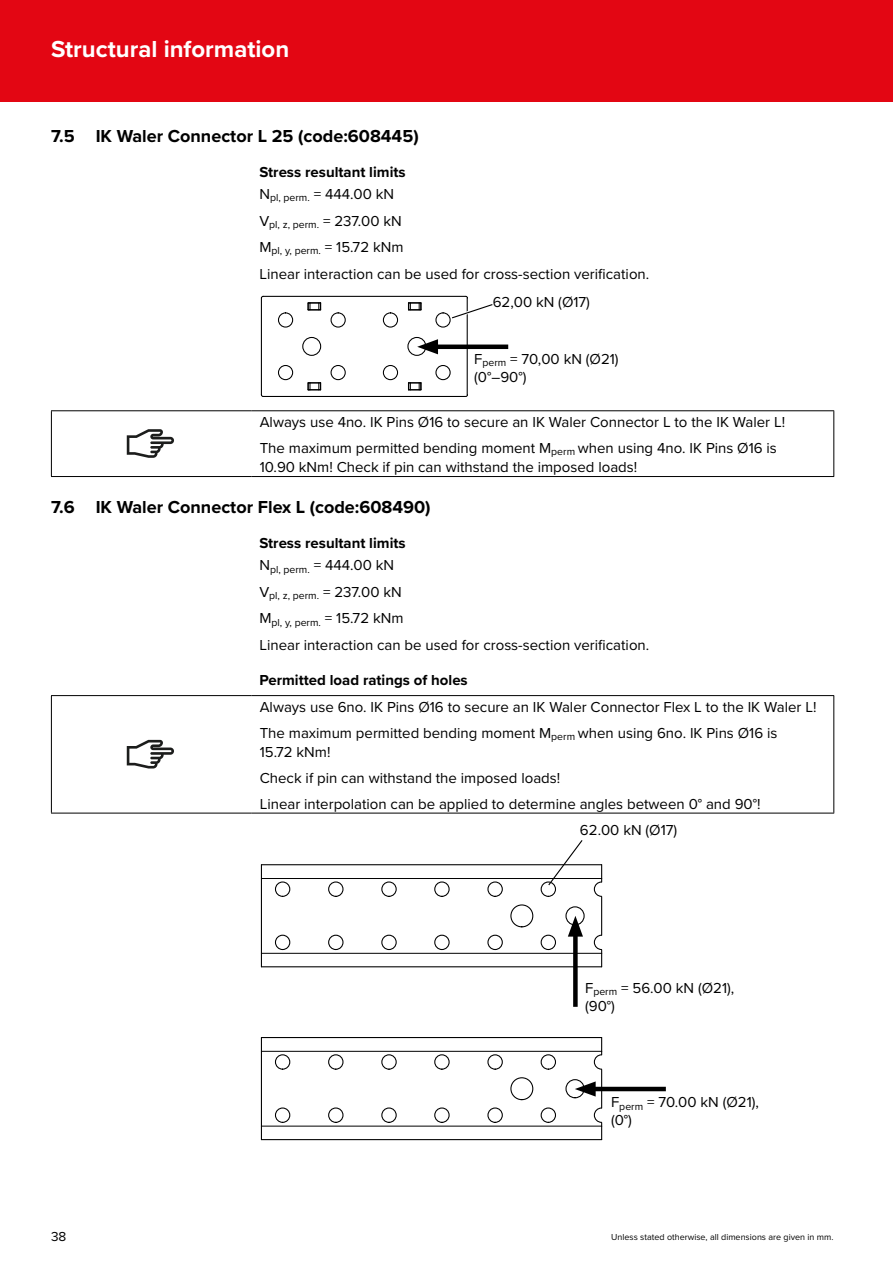
<style>
.page{position:relative;width:893px;height:1263px;background:#fff}
.page>*{position:absolute;margin:0;border:0;box-sizing:border-box;transform-origin:0 0}
.t1{font:700 24px "Proxima Nova";color:#fff}
.t2{font:700 18px "Proxima Nova";color:#000}
.Safety_Text{font:15px/18px "Proxima Nova";color:#000}
.Bodytext{font:15px "Proxima Nova";color:#000}
.Subheading{font:700 15px "Proxima Nova";color:#000}
.t3{font:13.5px "Proxima Nova";color:#000}
.t4{font:9px "Proxima Nova";color:#000}
</style>
<div class="page">
<div style="left:0;top:0;width:893px;height:102px;background:#e30613"></div>
<div style="left:407px;top:337px;width:19px;height:19px;border:1px solid #000;border-radius:50%"></div>
<div style="left:302px;top:337px;width:19px;height:19px;border:1px solid #000;border-radius:50%"></div>
<div style="left:331px;top:365px;width:15px;height:15px;border:1px solid #000;border-radius:50%"></div>
<div style="left:435px;top:365px;width:16px;height:15px;border:1px solid #000;border-radius:50%"></div>
<div style="left:331px;top:312px;width:15px;height:16px;border:1px solid #000;border-radius:50%"></div>
<div style="left:435px;top:312px;width:16px;height:16px;border:1px solid #000;border-radius:50%"></div>
<div style="left:383px;top:312px;width:15px;height:16px;border:1px solid #000;border-radius:50%"></div>
<div style="left:278px;top:312px;width:15px;height:16px;border:1px solid #000;border-radius:50%"></div>
<div style="left:383px;top:365px;width:15px;height:15px;border:1px solid #000;border-radius:50%"></div>
<div style="left:278px;top:365px;width:15px;height:15px;border:1px solid #000;border-radius:50%"></div>
<hr style="left:263px;top:296px;width:203px;height:1px;background:#000">
<hr style="left:261px;top:298px;width:1px;height:97px;background:#000">
<hr style="left:263px;top:396px;width:203px;height:1px;background:#000">
<hr style="left:467px;top:298px;width:1px;height:97px;background:#000">
<svg style="left:408px;top:302px;width:14px;height:9px"></svg>
<svg style="left:307px;top:302px;width:14px;height:9px"></svg>
<svg style="left:408px;top:382px;width:14px;height:9px"></svg>
<svg style="left:307px;top:382px;width:14px;height:9px"></svg>
<div style="left:430px;top:344px;width:78px;height:5px;background:#000"></div>
<svg style="left:417px;top:339px;width:21px;height:15px"></svg>
<svg style="left:448px;top:295px;width:45px;height:26px"></svg>
<hr style="left:251px;top:476px;width:583px;height:1px;background:#000">
<hr style="left:51px;top:476px;width:200px;height:1px;background:#000">
<hr style="left:51px;top:410px;width:200px;height:1px;background:#000">
<hr style="left:51px;top:411px;width:1px;height:65px;background:#000">
<hr style="left:251px;top:410px;width:583px;height:1px;background:#000">
<hr style="left:833px;top:411px;width:1px;height:65px;background:#000">
<svg style="left:127px;top:429px;width:47px;height:29px"></svg>
<hr style="left:251px;top:813px;width:583px;height:1px;background:#000">
<hr style="left:51px;top:813px;width:200px;height:1px;background:#000">
<hr style="left:51px;top:695px;width:200px;height:1px;background:#000">
<hr style="left:51px;top:696px;width:1px;height:117px;background:#000">
<hr style="left:251px;top:695px;width:583px;height:1px;background:#000">
<hr style="left:833px;top:696px;width:1px;height:117px;background:#000">
<svg style="left:127px;top:740px;width:47px;height:28px"></svg>
<div style="left:510px;top:904px;width:23px;height:23px;border:1px solid #000;border-radius:50%"></div>
<div style="left:565px;top:906px;width:20px;height:19px;border:1px solid #000;border-radius:50%"></div>
<div style="left:328px;top:881px;width:15px;height:16px;border:1px solid #000;border-radius:50%"></div>
<div style="left:434px;top:881px;width:16px;height:16px;border:1px solid #000;border-radius:50%"></div>
<div style="left:541px;top:881px;width:15px;height:16px;border:1px solid #000;border-radius:50%"></div>
<div style="left:275px;top:935px;width:15px;height:15px;border:1px solid #000;border-radius:50%"></div>
<div style="left:381px;top:935px;width:16px;height:15px;border:1px solid #000;border-radius:50%"></div>
<div style="left:487px;top:935px;width:16px;height:15px;border:1px solid #000;border-radius:50%"></div>
<div style="left:541px;top:935px;width:15px;height:15px;border:1px solid #000;border-radius:50%"></div>
<div style="left:434px;top:935px;width:16px;height:15px;border:1px solid #000;border-radius:50%"></div>
<div style="left:328px;top:935px;width:15px;height:15px;border:1px solid #000;border-radius:50%"></div>
<div style="left:487px;top:881px;width:16px;height:16px;border:1px solid #000;border-radius:50%"></div>
<div style="left:381px;top:881px;width:16px;height:16px;border:1px solid #000;border-radius:50%"></div>
<div style="left:275px;top:881px;width:15px;height:16px;border:1px solid #000;border-radius:50%"></div>
<hr style="left:601px;top:896px;width:1px;height:39px;background:#000">
<hr style="left:261px;top:878px;width:1px;height:75px;background:#000">
<svg style="left:593px;top:865px;width:10px;height:32px"></svg>
<svg style="left:593px;top:934px;width:10px;height:33px"></svg>
<hr style="left:261px;top:878px;width:341px;height:1px;background:#000">
<hr style="left:261px;top:953px;width:341px;height:1px;background:#000">
<hr style="left:261px;top:864px;width:341px;height:1px;background:#000">
<svg style="left:261px;top:954px;width:1px;height:12px"></svg>
<svg style="left:261px;top:865px;width:1px;height:13px"></svg>
<hr style="left:261px;top:966px;width:341px;height:1px;background:#000">
<div style="left:573px;top:928px;width:5px;height:79px;background:#000"></div>
<svg style="left:568px;top:916px;width:15px;height:21px"></svg>
<svg style="left:547px;top:840px;width:37px;height:46px"></svg>
<div style="left:510px;top:1077px;width:23px;height:23px;border:1px solid #000;border-radius:50%"></div>
<div style="left:565px;top:1079px;width:20px;height:19px;border:1px solid #000;border-radius:50%"></div>
<div style="left:328px;top:1054px;width:15px;height:16px;border:1px solid #000;border-radius:50%"></div>
<div style="left:434px;top:1054px;width:16px;height:16px;border:1px solid #000;border-radius:50%"></div>
<div style="left:541px;top:1054px;width:15px;height:16px;border:1px solid #000;border-radius:50%"></div>
<div style="left:275px;top:1107px;width:15px;height:16px;border:1px solid #000;border-radius:50%"></div>
<div style="left:381px;top:1107px;width:16px;height:16px;border:1px solid #000;border-radius:50%"></div>
<div style="left:487px;top:1107px;width:16px;height:16px;border:1px solid #000;border-radius:50%"></div>
<div style="left:541px;top:1107px;width:15px;height:16px;border:1px solid #000;border-radius:50%"></div>
<div style="left:434px;top:1107px;width:16px;height:16px;border:1px solid #000;border-radius:50%"></div>
<div style="left:328px;top:1107px;width:15px;height:16px;border:1px solid #000;border-radius:50%"></div>
<div style="left:487px;top:1054px;width:16px;height:16px;border:1px solid #000;border-radius:50%"></div>
<div style="left:381px;top:1054px;width:16px;height:16px;border:1px solid #000;border-radius:50%"></div>
<div style="left:275px;top:1054px;width:15px;height:16px;border:1px solid #000;border-radius:50%"></div>
<hr style="left:601px;top:1069px;width:1px;height:39px;background:#000">
<hr style="left:261px;top:1051px;width:1px;height:75px;background:#000">
<svg style="left:593px;top:1037px;width:10px;height:33px"></svg>
<svg style="left:593px;top:1107px;width:10px;height:32px"></svg>
<hr style="left:261px;top:1051px;width:341px;height:1px;background:#000">
<hr style="left:261px;top:1126px;width:341px;height:1px;background:#000">
<hr style="left:261px;top:1037px;width:341px;height:1px;background:#000">
<svg style="left:261px;top:1127px;width:1px;height:12px"></svg>
<svg style="left:261px;top:1038px;width:1px;height:13px"></svg>
<hr style="left:261px;top:1139px;width:341px;height:1px;background:#000">
<hr style="left:587px;top:1087px;width:79px;height:4px;background:#000">
<svg style="left:575px;top:1081px;width:21px;height:15px"></svg>
<h1 class="t1" style="left:51px;top:31px;width:240px">Structural information</h1>
<p class="t2" style="left:51px;top:122px;width:369px">7.5 IK Waler Connector L 25 (code:608445)</p>
<p class="Subheading" style="left:259px;top:161px;width:148px">Stress resultant limits</p>
<p class="Bodytext" style="left:259px;top:183px;width:136px">N<sub>pl,</sub> <sub>perm.</sub> = 444.00 kN</p>
<p class="Bodytext" style="left:259px;top:209px;width:144px">V<sub>pl,</sub> <sub>z,</sub> <sub>perm.</sub> = 237.00 kN</p>
<p class="Bodytext" style="left:259px;top:236px;width:146px">M<sub>pl,</sub> <sub>y,</sub> <sub>perm.</sub> = 15.72 kNm</p>
<p class="Bodytext" style="left:259px;top:262px;width:391px">Linear interaction can be used for cross-section verification.</p>
<p class="Safety_Text" style="left:493px;top:293px;width:99px">62,00 kN (Ø17)</p>
<p class="Safety_Text" style="left:474px;top:349px;width:146px">F<sub>perm</sub> = 70,00 kN (Ø21) (0°–90°)</p>
<p class="Safety_Text" style="left:260px;top:412px;width:527px">Always use 4no. IK Pins Ø16 to secure an IK Waler Connector L to the IK Waler L!</p>
<p class="Safety_Text" style="left:260px;top:437px;width:519px;line-height:19.5px">The maximum permitted bending moment M<sub>perm</sub> when using 4no. IK Pins Ø16 is<br>10.90 kNm! Check if pin can withstand the imposed loads!</p>
<p class="t2" style="left:51px;top:494px;width:381px">7.6 IK Waler Connector Flex L (code:608490)</p>
<p class="Subheading" style="left:259px;top:532px;width:148px">Stress resultant limits</p>
<p class="Bodytext" style="left:259px;top:554px;width:136px">N<sub>pl,</sub> <sub>perm.</sub> = 444.00 kN</p>
<p class="Bodytext" style="left:259px;top:581px;width:144px">V<sub>pl,</sub> <sub>z,</sub> <sub>perm.</sub> = 237.00 kN</p>
<p class="Bodytext" style="left:259px;top:607px;width:146px">M<sub>pl,</sub> <sub>y,</sub> <sub>perm.</sub> = 15.72 kNm</p>
<p class="Bodytext" style="left:259px;top:634px;width:391px">Linear interaction can be used for cross-section verification.</p>
<p class="Subheading" style="left:259px;top:669px;width:210px">Permitted load ratings of holes</p>
<p class="Safety_Text" style="left:260px;top:697px;width:558px">Always use 6no. IK Pins Ø16 to secure an IK Waler Connector Flex L to the IK Waler L!</p>
<p class="Safety_Text" style="left:260px;top:722px;width:519px;line-height:19.5px">The maximum permitted bending moment M<sub>perm</sub> when using 6no. IK Pins Ø16 is<br>15.72 kNm!</p>
<p class="Safety_Text" style="left:260px;top:768px;width:302px">Check if pin can withstand the imposed loads!</p>
<p class="Safety_Text" style="left:260px;top:794px;width:502px">Linear interpolation can be applied to determine angles between 0° and 90°!</p>
<p class="Safety_Text" style="left:580px;top:820px;width:99px">62.00 kN (Ø17)</p>
<p class="Safety_Text" style="left:585px;top:978px;width:151px">F<sub>perm</sub> = 56.00 kN (Ø21), (90°)</p>
<p class="t3" style="left:51px;top:1226px;width:17px">38</p>
<p class="Safety_Text" style="left:611px;top:1093px;width:149px">F<sub>perm</sub> = 70.00 kN (Ø21), (0°)</p>
<p class="t4" style="left:611px;top:1230px;width:224px">Unless stated otherwise, all dimensions are given in mm.</p>
</div>
